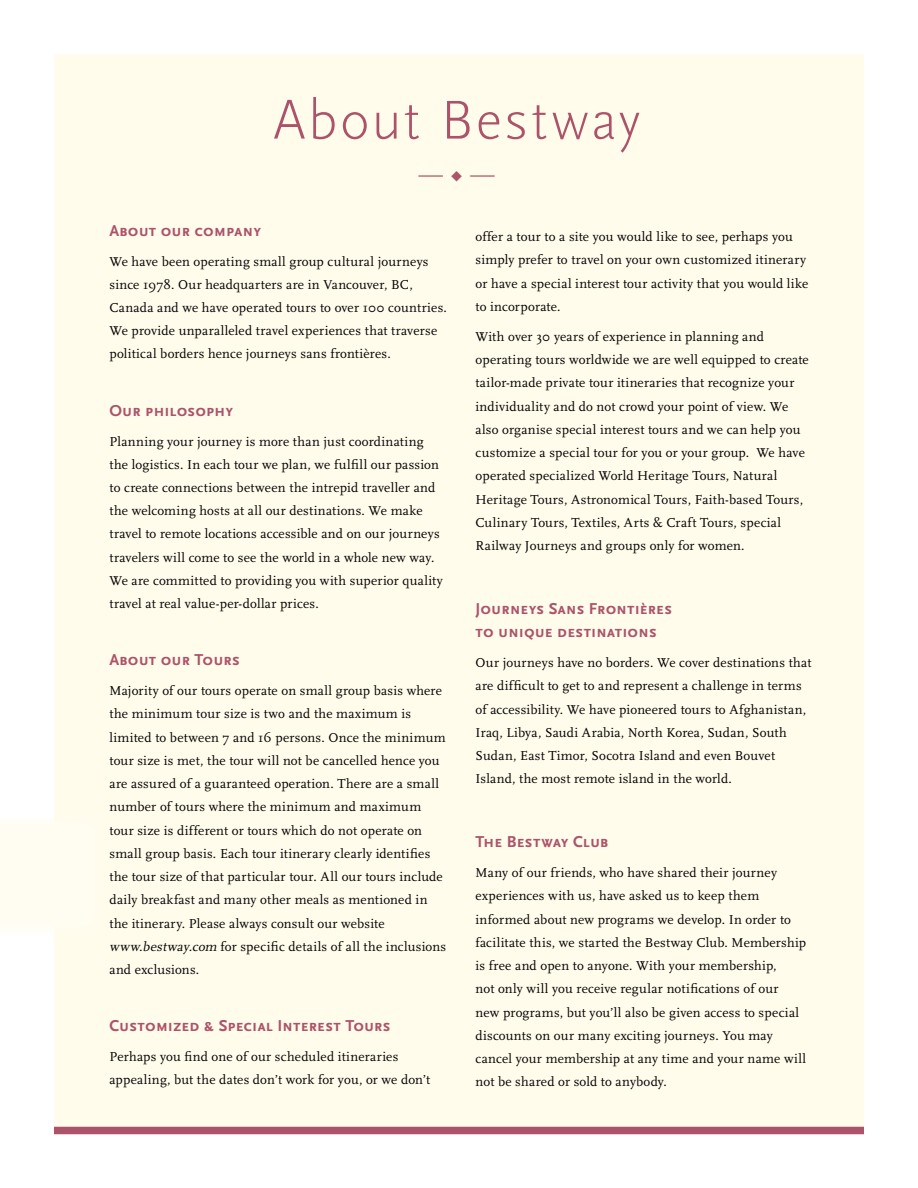
<style>
.page{position:relative;width:918px;height:1188px;background:#fff}
.page>*{position:absolute;margin:0;border:0;box-sizing:border-box;transform-origin:0 0}
.t1{font:300 57px "Scala Sans";letter-spacing:.04em;color:#ac536a}
.t2{font:21px "Scala Caps";color:#ac536a}
.t3{font:700 16.5px/23.2px "Scala Sans Caps";letter-spacing:.005em;color:#ac536a}
.t4{font:13.5px/23.2px "Scala";letter-spacing:.015em;color:#000}
.s1{font-style:italic}
</style>
<div class="page">
<div style="left:54px;top:54px;width:810px;height:1080px;background:#fffcec"></div>
<div style="left:54px;top:1127px;width:810px;height:7px;background:#ac536a"></div>
<div style="left:0;top:817px;width:100px;height:118px;background:#fffdf2"></div>
<h1 class="t1" style="left:273px;top:89px;width:369px">About Bestway</h1>
<h2 class="t2" style="left:418px;top:163px;width:80px">— π —</h2>
<p class="t3" style="left:110px;top:219px;width:153px">About our company</p>
<p class="t4" style="left:110px;top:250px;width:339px">We have been operating small group cultural journeys since 1978. Our headquarters are in Vancouver, BC, Canada and we have operated tours to over 100 countries.<br>We provide unparalleled travel experiences that traverse political borders hence journeys sans frontières.</p>
<p class="t3" style="left:110px;top:399px;width:125px">Our philosophy</p>
<p class="t4" style="left:110px;top:430px;width:335px">Planning your journey is more than just coordinating the logistics. In each tour we plan, we fulfill our passion to create connections between the intrepid traveller and the welcoming hosts at all our destinations. We make travel to remote locations accessible and on our journeys travelers will come to see the world in a whole new way.<br>We are committed to providing you with superior quality travel at real value-per-dollar prices.</p>
<p class="t3" style="left:110px;top:649px;width:132px">About our Tours</p>
<p class="t4" style="left:109px;top:679px;width:338px">Majority of our tours operate on small group basis where the minimum tour size is two and the maximum is limited to between 7 and 16 persons. Once the minimum tour size is met, the tour will not be cancelled hence you are assured of a guaranteed operation. There are a small number of tours where the minimum and maximum tour size is different or tours which do not operate on small group basis. Each tour itinerary clearly identifies the tour size of that particular tour. All our tours include daily breakfast and many other meals as mentioned in the itinerary. Please always consult our website <span class="s1">www.bestway.com</span> for specific details of all the inclusions and exclusions.</p>
<p class="t3" style="left:110px;top:1015px;width:283px">Customized &amp; Special Interest Tours</p>
<p class="t4" style="left:110px;top:1045px;width:322px">Perhaps you find one of our scheduled itineraries appealing, but the dates don’t work for you, or we don’t</p>
<p class="t4" style="left:476px;top:225px;width:334px">offer a tour to a site you would like to see, perhaps you simply prefer to travel on your own customized itinerary or have a special interest tour activity that you would like to incorporate.</p>
<p class="t4" style="left:476px;top:325px;width:335px">With over 30 years of experience in planning and operating tours worldwide we are well equipped to create tailor-made private tour itineraries that recognize your individuality and do not crowd your point of view. We also organise special interest tours and we can help you customize a special tour for you or your group. We have operated specialized World Heritage Tours, Natural Heritage Tours, Astronomical Tours, Faith-based Tours, Culinary Tours, Textiles, Arts &amp; Craft Tours, special Railway Journeys and groups only for women.</p>
<p class="t3" style="left:476px;top:597px;width:198px">Journeys Sans Frontières to unique destinations</p>
<p class="t4" style="left:476px;top:651px;width:338px">Our journeys have no borders. We cover destinations that are difficult to get to and represent a challenge in terms of accessibility. We have pioneered tours to Afghanistan, Iraq, Libya, Saudi Arabia, North Korea, Sudan, South Sudan, East Timor, Socotra Island and even Bouvet Island, the most remote island in the world.</p>
<p class="t3" style="left:476px;top:830px;width:134px">The Bestway Club</p>
<p class="t4" style="left:476px;top:861px;width:332px">Many of our friends, who have shared their journey experiences with us, have asked us to keep them informed about new programs we develop. In order to facilitate this, we started the Bestway Club. Membership is free and open to anyone. With your membership,<br>not only will you receive regular notifications of our<br>new programs, but you’ll also be given access to special discounts on our many exciting journeys. You may cancel your membership at any time and your name will not be shared or sold to anybody.</p>
</div>
